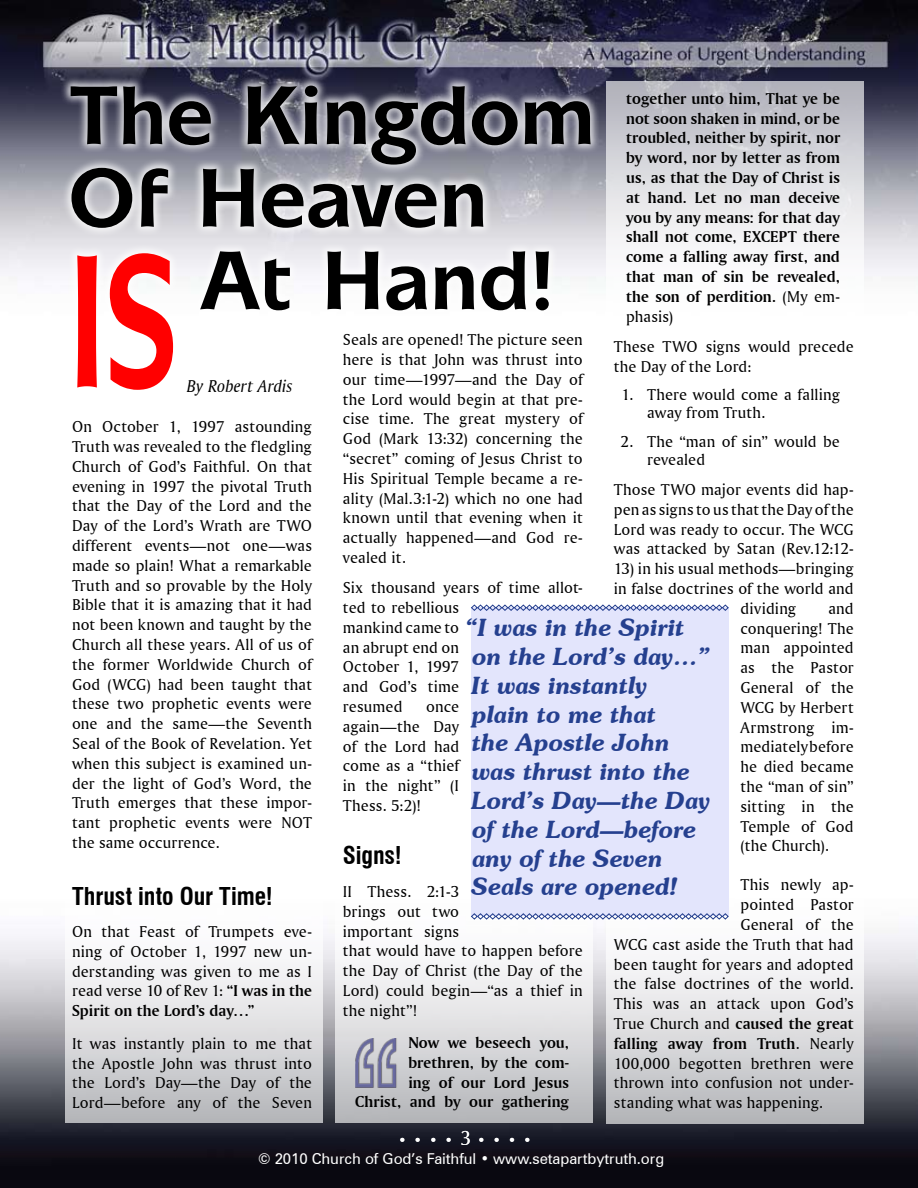
<style>
.page{position:relative;width:918px;height:1188px;background:#fff}
.page>*{position:absolute;margin:0;border:0;box-sizing:border-box;transform-origin:0 0}
.t1{font:700 187.8px "Mixage IT Cby BT";color:#f00;scale:.64 1}
.t2{font:700 82.5px/82.5px "Mixage IT Cby BT";letter-spacing:-.015em;color:#000}
.t3{font:italic 600 24px/28.8px "Souvenir IT Cby BT";color:#25408f}
.t4{font:700 condensed 24px "Swiss 721 BT";letter-spacing:-.005em;color:#000}
.t5{font:18px "Amerigo BT Italic A";color:#000}
.t6{font:16.5px/19.8px "Amerigo BT Roman A";letter-spacing:.01em;color:#000;text-align:justify}
.t7{font:16.5px/19.8px "Amerigo BT Bold A";letter-spacing:.005em;color:#000;text-align:justify}
.t8{font:15px "Zurich BT";letter-spacing:-.005em;color:#fff}
.t9{font:13.5px "Zapf Humanist 601 BT";color:#fff}
.s1{font-family:"Amerigo BT Roman A"}
.s2{font-family:"Amerigo BT Bold A"}
.s3{font-size:21px}
</style>
<div class="page">
<img style="left:0;top:927px;width:918px;height:261px">
<img style="left:0;top:0;width:918px;height:282px">
<svg style="left:607px;top:81px;width:257px;height:1042px"></svg>
<svg style="left:336px;top:927px;width:257px;height:196px"></svg>
<img style="left:355px;top:1038px;width:53px;height:49px">
<svg style="left:65px;top:927px;width:257px;height:196px"></svg>
<div style="left:471px;top:608px;width:258px;height:308px;background:#e3e5fc"></div>
<svg style="left:471px;top:604px;width:258px;height:7px"></svg>
<svg style="left:471px;top:913px;width:258px;height:7px"></svg>
<div style="left:59px;top:74px;width:540px;height:246px;background:#fff;opacity:.8"></div>
<div style="left:66px;top:241px;width:116px;height:157px;background:#fff"></div>
<h2 class="t2" style="left:68px;top:73px;width:529px">The Kingdom<br>Of Heaven</h2>
<h2 class="t2" style="left:200px;top:238px;width:357px">At Hand!</h2>
<p class="t7" style="left:626px;top:88px;width:215px">together unto him, That ye be not soon shaken in mind, or be troubled, neither by spirit, nor by word, nor by letter as from us, as that the Day of Christ is at hand. Let no man deceive you by any means: for that day shall not come, EXCEPT there come a falling away first, and that man of sin be revealed, the son of perdition. <span class="s1">(My em-</span></p>
<p class="t6" style="left:614px;top:301px;width:241px;line-height:30.3px;text-indent:12px">phasis)<br>These TWO signs would precede</p>
<p class="t6" style="left:614px;top:356px;width:139px">the Day of the Lord:</p>
<p class="t6" style="left:647px;top:385px;width:194px;line-height:18px;text-indent:-25px">1. There would come a falling away from Truth.</p>
<p class="t6" style="left:647px;top:432px;width:194px;line-height:18px;text-indent:-26px">2. The “man of sin” would be revealed</p>
<p class="t6" style="left:614px;top:479px;width:241px">Those TWO major events did hap&shy;pen as signs to us that the Day of the Lord was ready to occur. The WCG was attacked by Satan (Rev.12:12-</p>
<p class="t6" style="left:614px;top:558px;width:241px">13) in his usual methods—bringing</p>
<p class="t6" style="left:614px;top:578px;width:241px">in false doctrines of the world and</p>
<p class="t6" style="left:741px;top:598px;width:57px">dividing</p>
<h1 class="t1" style="left:68px;top:206px;width:173px">IS</h1>
<p class="t6" style="left:343px;top:329px;width:241px">Seals are opened! The picture seen here is that John was thrust into our time—1997—and the Day of the Lord would begin at that pre&shy;cise time. The great mystery of God (Mark 13:32) concerning the “secret” coming of Jesus Christ to His Spiritual Temple became a re&shy;ality (Mal.3:1-2) which no one had known until that evening when it actually happened—and God re&shy;vealed it.</p>
<p class="t6" style="left:343px;top:578px;width:241px;text-align:left">Six thousand years of time allot&shy;ted to rebellious<br>mankind came to<br>an abrupt end on<br>October 1, 1997<br>and God’s time<br>resumed</p>
<p class="t5" style="left:187px;top:375px;width:107px">By Robert Ardis</p>
<p class="t6" style="left:72px;top:416px;width:241px">On October 1, 1997 astounding Truth was revealed to the fledgling Church of God’s Faithful. On that evening in 1997 the pivotal Truth that the Day of the Lord and the Day of the Lord’s Wrath are TWO different events—not one—was made so plain! What a remarkable Truth and so provable by the Holy Bible that it is amazing that it had not been known and taught by the Church all these years. All of us of the former Worldwide Church of God (WCG) had been taught that these two prophetic events were one and the same—the Seventh Seal of the Book of Revelation. Yet when this subject is examined un&shy;der the light of God’s Word, the Truth emerges that these impor&shy;tant prophetic events were NOT the same occurrence.</p>
<h3 class="t4" style="left:72px;top:881px;width:202px">Thrust into Our Time!</h3>
<p class="t6" style="left:72px;top:921px;width:241px">On that Feast of Trumpets eve&shy;ning of October 1, 1997 new un&shy;derstanding was given to me as I read verse 10 of Rev 1: <span class="s2">“I was in the</span></p>
<p class="t7" style="left:72px;top:1000px;width:184px">Spirit on the Lord’s day…”</p>
<p class="t6" style="left:72px;top:1033px;width:241px">It was instantly plain to me that the Apostle John was thrust into the Lord’s Day—the Day of the Lord—before any of the Seven</p>
<p class="t6" style="left:741px;top:598px;width:115px;text-indent:88px">and conquering! The man appointed as the Pastor General of the WCG by Herbert Armstrong im&shy;mediately before he died became the “man of sin” sitting in the Temple of God (the Church).</p>
<p class="t6" style="left:614px;top:875px;width:241px;text-align:right">This newly ap-<br>pointed Pastor<br>General of the<br>WCG cast aside the Truth that had been taught for years and adopted the false doctrines of the world.<br>This was an attack upon God’s</p>
<p class="t7" style="left:614px;top:1013px;width:241px"><span class="s1">True Church and</span> caused the great falling away from Truth<span class="s1">. Nearly</span></p>
<p class="t6" style="left:614px;top:1053px;width:241px">100,000 begotten brethren were thrown into confusion not under&shy;standing what was happening.</p>
<h3 class="t3" style="left:465px;top:613px;width:247px">“I was in the Spirit on the Lord’s day…”<br>It was instantly<br>plain to me that<br>the Apostle John was thrust into the<br>Lord’s Day—the Day of the Lord—before any of the Seven<br>Seals are opened!</h3>
<p class="t6" style="left:343px;top:696px;width:118px;text-indent:83px">once again—the Day of the Lord had come as a “thief in the night” (I Thess. 5:2)!</p>
<h3 class="t4" style="left:343px;top:841px;width:60px">Signs!</h3>
<p class="t6" style="left:343px;top:881px;width:241px;text-align:left">II Thess. 2:1-3<br>brings out two<br>important signs<br>that would have to happen before the Day of Christ (the Day of the<br>Lord) could begin—“as a thief in the night”!</p>
<p class="t7" style="left:355px;top:1032px;width:215px;text-align:right">Now we beseech you, brethren, by the com-<br>ing of our Lord Jesus<br>Christ, and by our gathering</p>
<p class="t9" style="left:399px;top:1132px;width:134px">• • • • <span class="s3">3</span> • • • •</p>
<p class="t8" style="left:258px;top:1149px;width:407px">© 2010 Church of God’s Faithful • www.setapartbytruth.org</p>
</div>
